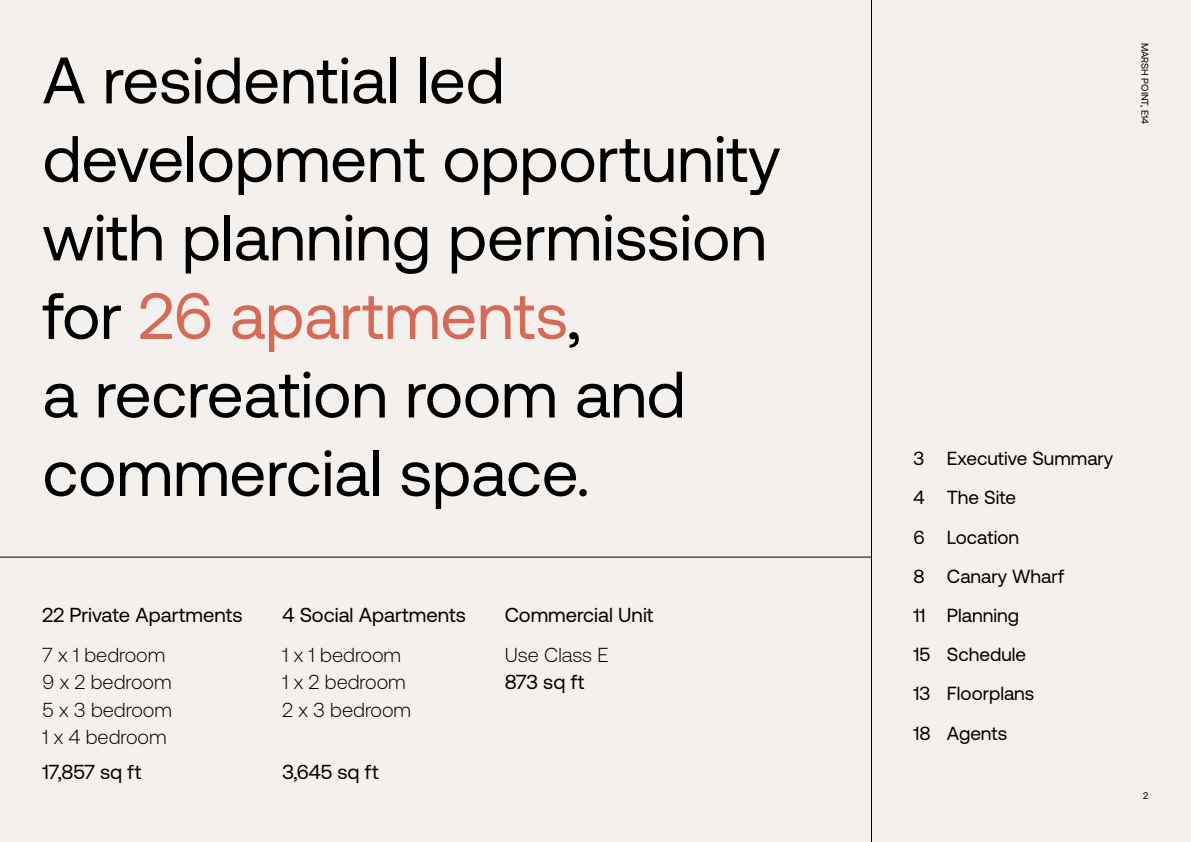
<style>
.page{position:relative;width:1191px;height:842px;background:#f4f0ed}
.page>*{position:absolute;margin:0;border:0;box-sizing:border-box;transform-origin:0 0}
.t1{font:65.4px/78.5px "Aeonik TRIAL";color:#000}
.t2{font:300 20.2px/27.5px "Aeonik TRIAL";color:#000}
.t3{font:20.2px "Aeonik TRIAL";color:#000}
.t4{font:19px/39.2px "Aeonik TRIAL";color:#000}
.t5{font:9.8px "Aeonik TRIAL";color:#000}
.s1{color:#d56b56}
</style>
<div class="page">
<hr style="left:871px;top:0;width:1px;height:842px;background:#000">
<hr style="left:0;top:557px;width:872px;height:1px;background:#000">
<p class="t1" style="left:43px;top:47px;width:739px">A residential led development opportunity with planning permission for <span class="s1">26 apartments</span>,<br>a recreation room and commercial space.</p>
<p class="t3" style="left:43px;top:607px;width:201px">22 Private Apartments</p>
<p class="t3" style="left:282px;top:607px;width:185px">4 Social Apartments</p>
<p class="t3" style="left:504px;top:607px;width:150px">Commercial Unit</p>
<p class="t2" style="left:504px;top:643px;width:105px">Use Class E</p>
<p class="t3" style="left:504px;top:675px;width:81px">873 sq ft</p>
<p class="t2" style="left:43px;top:643px;width:131px">7 x 1 bedroom<br>9 x 2 bedroom<br>5 x 3 bedroom<br>1 x 4 bedroom</p>
<p class="t2" style="left:282px;top:643px;width:130px">1 x 1 bedroom<br>1 x 2 bedroom<br>2 x 3 bedroom</p>
<p class="t3" style="left:43px;top:764px;width:100px">17,857 sq ft</p>
<p class="t3" style="left:282px;top:764px;width:98px">3,645 sq ft</p>
<p class="t5" style="left:1148px;top:43px;width:83px;rotate:90deg">MARSH POINT, E14</p>
<p class="t4" style="left:913px;top:441px;width:201px">3 Executive Summary</p>
<p class="t4" style="left:913px;top:480px;width:104px">4 The Site</p>
<p class="t4" style="left:913px;top:519px;width:107px">6 Location</p>
<p class="t4" style="left:913px;top:558px;width:152px">8 Canary Wharf</p>
<p class="t4" style="left:913px;top:597px;width:114px">11 Planning<br>15 Schedule</p>
<p class="t4" style="left:913px;top:676px;width:122px">13 Floorplans<br>18 Agents</p>
<p class="t5" style="left:1143px;top:792px;width:7px">2</p>
</div>
